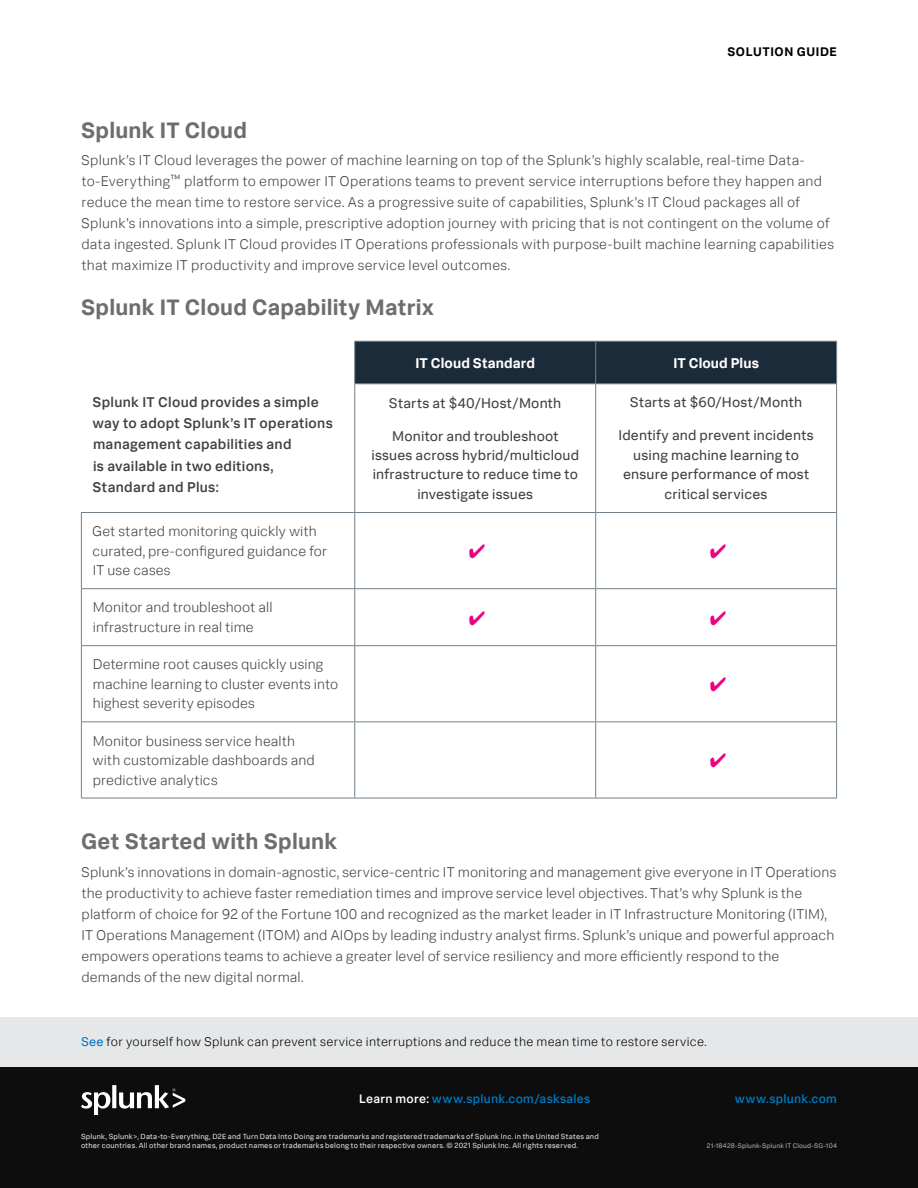
<style>
.page{position:relative;width:918px;height:1188px;background:#fff}
.page>*{position:absolute;margin:0;border:0;box-sizing:border-box;transform-origin:0 0}
.t1{font:700 22.5px "Splunk Data Sans Pro";letter-spacing:.01em;color:#6d6e71}
.t2{font:300 14.25px/21px "Splunk Data Sans Pro";letter-spacing:.01em;color:#414042}
.t3{font:14.25px/19.5px "Splunk Data Sans Pro";letter-spacing:.01em;color:#414042;text-align:center}
.t4{font:500 14.25px/21px "Splunk Data Sans Pro";letter-spacing:.02em;color:#414042}
.t5{font:700 14.25px "Splunk Data Sans Pro";letter-spacing:.005em;color:#fff}
.t6{font:300 12.75px "Splunk Data Sans Pro";letter-spacing:.025em;color:#000}
.t7{font:700 12.6px "Splunk Data Sans Pro";letter-spacing:.05em;color:#000}
.t8{font:500 12.3px "Splunk Data Sans Pro";letter-spacing:.02em;color:#0077be}
.t9{font:7.5px/9px "Splunk Data Sans Pro";letter-spacing:.025em;color:#e2e3e4}
.t10{font:6.75px "Splunk Data Sans Pro";letter-spacing:.025em;color:#afb1b4}
.s1{font-weight:400;color:#0077be}
.s2{color:#fff}
</style>
<div class="page">
<div style="left:0;top:1066px;width:918px;height:122px;background:#0d0d0d"></div>
<svg style="left:81px;top:1085px;width:104px;height:29px"></svg>
<div style="left:355px;top:342px;width:481px;height:41px;background:#1c2b39"></div>
<hr style="left:354px;top:342px;width:1px;height:41px;background:#72808a">
<hr style="left:595px;top:342px;width:1px;height:41px;background:#72808a">
<hr style="left:354px;top:513px;width:1px;height:75px;background:#72808a">
<hr style="left:595px;top:513px;width:1px;height:75px;background:#72808a">
<hr style="left:81px;top:588px;width:274px;height:1px;background:#72808a">
<hr style="left:355px;top:588px;width:241px;height:1px;background:#72808a">
<hr style="left:354px;top:589px;width:1px;height:56px;background:#72808a">
<hr style="left:596px;top:588px;width:241px;height:1px;background:#72808a">
<hr style="left:595px;top:589px;width:1px;height:56px;background:#72808a">
<hr style="left:81px;top:645px;width:274px;height:1px;background:#72808a">
<hr style="left:355px;top:645px;width:241px;height:1px;background:#72808a">
<hr style="left:354px;top:646px;width:1px;height:75px;background:#72808a">
<hr style="left:596px;top:645px;width:241px;height:1px;background:#72808a">
<hr style="left:595px;top:646px;width:1px;height:75px;background:#72808a">
<hr style="left:81px;top:721px;width:274px;height:1px;background:#72808a">
<hr style="left:355px;top:721px;width:241px;height:1px;background:#72808a">
<hr style="left:354px;top:722px;width:1px;height:76px;background:#72808a">
<hr style="left:596px;top:721px;width:241px;height:1px;background:#72808a">
<hr style="left:595px;top:722px;width:1px;height:76px;background:#72808a">
<hr style="left:354px;top:341px;width:242px;height:1px;background:#72808a">
<hr style="left:596px;top:341px;width:241px;height:1px;background:#72808a">
<hr style="left:836px;top:342px;width:1px;height:41px;background:#72808a">
<hr style="left:354px;top:383px;width:242px;height:1px;background:#72808a">
<hr style="left:596px;top:383px;width:241px;height:1px;background:#72808a">
<hr style="left:81px;top:512px;width:274px;height:1px;background:#72808a">
<hr style="left:81px;top:513px;width:1px;height:75px;background:#72808a">
<hr style="left:836px;top:513px;width:1px;height:75px;background:#72808a">
<hr style="left:81px;top:589px;width:1px;height:56px;background:#72808a">
<hr style="left:836px;top:589px;width:1px;height:56px;background:#72808a">
<hr style="left:81px;top:646px;width:1px;height:75px;background:#72808a">
<hr style="left:836px;top:646px;width:1px;height:75px;background:#72808a">
<hr style="left:81px;top:722px;width:1px;height:76px;background:#72808a">
<hr style="left:836px;top:722px;width:1px;height:76px;background:#72808a">
<hr style="left:81px;top:798px;width:274px;height:1px;background:#72808a">
<hr style="left:355px;top:798px;width:241px;height:1px;background:#72808a">
<hr style="left:596px;top:798px;width:241px;height:1px;background:#72808a">
<hr style="left:354px;top:384px;width:1px;height:128px;background:#72808a">
<hr style="left:595px;top:384px;width:1px;height:128px;background:#72808a">
<hr style="left:836px;top:384px;width:1px;height:128px;background:#72808a">
<hr style="left:355px;top:512px;width:241px;height:1px;background:#72808a">
<hr style="left:596px;top:512px;width:241px;height:1px;background:#72808a">
<div style="left:0;top:1017px;width:918px;height:50px;background:#e6e7e8"></div>
<p class="t7" style="left:728px;top:44px;width:111px">SOLUTION GUIDE</p>
<h1 class="t1" style="left:81px;top:116px;width:167px">Splunk IT Cloud</h1>
<p class="t2" style="left:81px;top:150px;width:754px">Splunk’s IT Cloud leverages the power of machine learning on top of the Splunk’s highly scalable, real-time Data&shy;to-Everything<sup>™</sup> platform to empower IT Operations teams to prevent service interruptions before they happen and reduce the mean time to restore service. As a progressive suite of capabilities, Splunk’s IT Cloud packages all of Splunk’s innovations into a simple, prescriptive adoption journey with pricing that is not contingent on the volume of data ingested. Splunk IT Cloud provides IT Operations professionals with purpose-built machine learning capabilities that maximize IT productivity and improve service level outcomes.</p>
<h1 class="t1" style="left:81px;top:293px;width:354px">Splunk IT Cloud Capability Matrix</h1>
<p class="t5" style="left:415px;top:354px;width:121px">IT Cloud Standard</p>
<p class="t5" style="left:673px;top:354px;width:87px">IT Cloud Plus</p>
<p class="t4" style="left:93px;top:392px;width:242px">Splunk IT Cloud provides a simple way to adopt Splunk’s IT operations management capabilities and<br>is available in two editions,<br>Standard and Plus:</p>
<p class="t3" style="left:389px;top:393px;width:174px">Starts at $40/Host/Month</p>
<p class="t3" style="left:630px;top:393px;width:174px">Starts at $60/Host/Month</p>
<p class="t3" style="left:619px;top:426px;width:197px">Identify and prevent incidents using machine learning to ensure performance of most critical services</p>
<p class="t3" style="left:371px;top:426px;width:209px">Monitor and troubleshoot issues across hybrid/multicloud infrastructure to reduce time to investigate issues</p>
<p class="t2" style="left:92px;top:521px;width:236px;line-height:19.5px">Get started monitoring quickly with curated, pre-configured guidance for<br>IT use cases</p>
<p class="t2" style="left:93px;top:598px;width:181px;line-height:19.5px">Monitor and troubleshoot all infrastructure in real time</p>
<p class="t2" style="left:93px;top:655px;width:247px;line-height:19.5px">Determine root causes quickly using machine learning to cluster events into highest severity episodes</p>
<p class="t2" style="left:93px;top:731px;width:224px;line-height:19.5px">Monitor business service health with customizable dashboards and predictive analytics</p>
<h1 class="t1" style="left:81px;top:828px;width:258px">Get Started with Splunk</h1>
<p class="t2" style="left:81px;top:862px;width:757px">Splunk’s innovations in domain-agnostic, service-centric IT monitoring and management give everyone in IT Operations the productivity to achieve faster remediation times and improve service level objectives. That’s why Splunk is the platform of choice for 92 of the Fortune 100 and recognized as the market leader in IT Infrastructure Monitoring (ITIM), IT Operations Management (ITOM) and AIOps by leading industry analyst firms. Splunk’s unique and powerful approach empowers operations teams to achieve a greater level of service resiliency and more efficiently respond to the demands of the new digital normal.</p>
<p class="t6" style="left:81px;top:1034px;width:627px"><span class="s1">See</span> for yourself how Splunk can prevent service interruptions and reduce the mean time to restore service.</p>
<p class="t8" style="left:359px;top:1091px;width:233px"><span class="s2">Learn more:</span> www.splunk.com/asksales</p>
<p class="t8" style="left:735px;top:1091px;width:104px">www.splunk.com</p>
<p class="t9" style="left:81px;top:1131px;width:519px">Splunk, Splunk&gt;, Data-to-Everything, D2E and Turn Data Into Doing are trademarks and registered trademarks of Splunk Inc. in the United States and other countries. All other brand names, product names or trademarks belong to their respective owners. © 2021 Splunk Inc. All rights reserved.</p>
<p class="t10" style="left:707px;top:1141px;width:132px">21-18428-Splunk-Splunk IT Cloud-SG-104</p>
</div>
